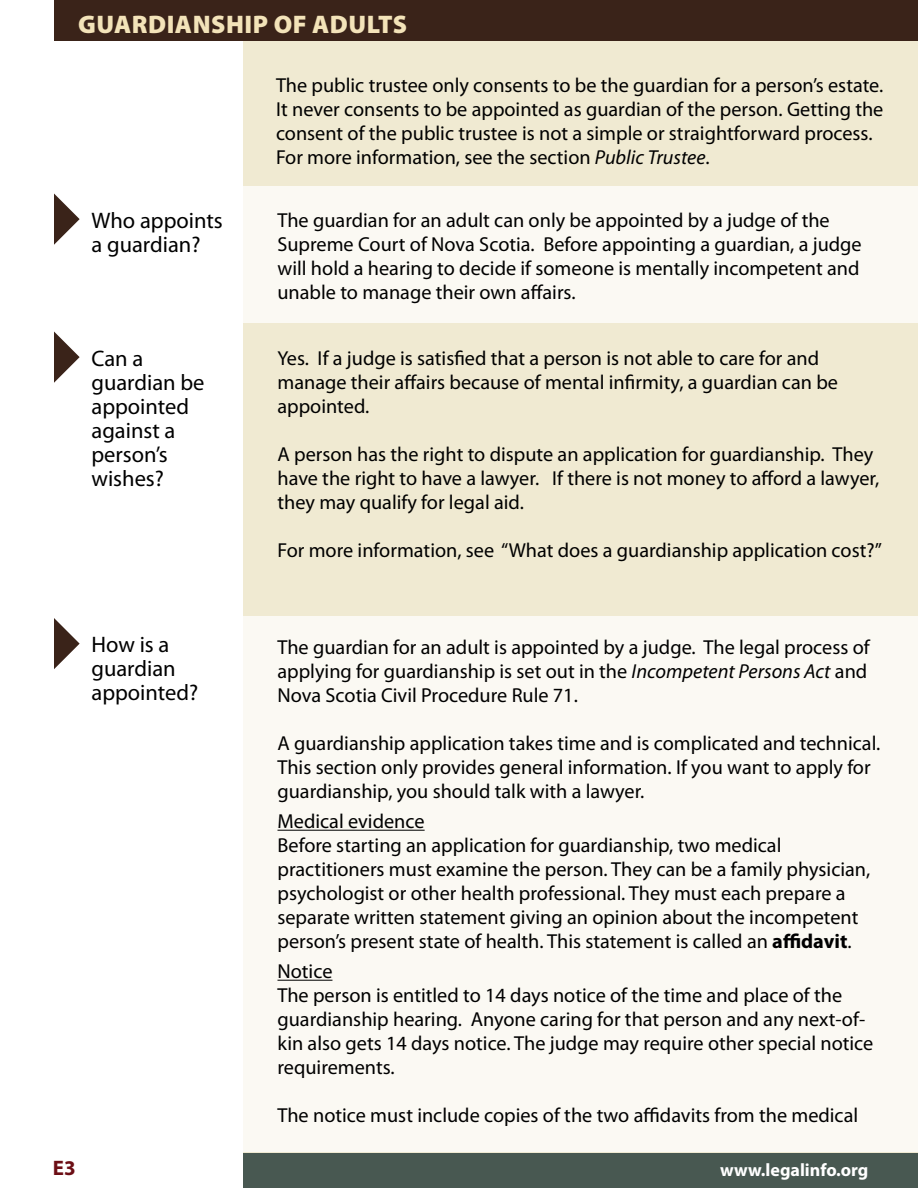
<style>
.page{position:relative;width:918px;height:1188px;background:#fff}
.page>*{position:absolute;margin:0;border:0;box-sizing:border-box;transform-origin:0 0}
.t1{font:900 25.5px "Myriad Pro";letter-spacing:.02em;color:#f3e3b9}
.t2{font:22.5px/24px "Myriad Pro";color:#000}
.t3{font:700 21px "Myriad Pro";color:#6c0e15}
.t4{font:20.25px/24px "Myriad Pro";color:#000}
.t5{font:700 18px "Myriad Pro";color:#fff}
.s1{font-style:italic}
.s2{font-weight:700}
</style>
<div class="page">
<div style="left:243px;top:0;width:675px;height:1188px;background:#f0ead2"></div>
<div style="left:54px;top:0;width:864px;height:40px;background:#3a2319"></div>
<div style="left:243px;top:1154px;width:675px;height:34px;background:#485851"></div>
<svg style="left:54px;top:193px;width:26px;height:52px"></svg>
<div style="left:228px;top:186px;width:690px;height:136px;background:#fbf9f3"></div>
<div style="left:208px;top:616px;width:710px;height:536px;background:#fbf9f3"></div>
<svg style="left:54px;top:331px;width:26px;height:52px"></svg>
<svg style="left:54px;top:618px;width:26px;height:51px"></svg>
<hr style="left:278px;top:830px;width:147px;height:1px;background:#000">
<hr style="left:278px;top:980px;width:54px;height:1px;background:#000">
<p class="t1" style="left:78px;top:7px;width:330px">GUARDIANSHIP OF ADULTS</p>
<p class="t2" style="left:92px;top:208px;width:133px">Who appoints a guardian?</p>
<p class="t4" style="left:276px;top:73px;width:609px">The public trustee only consents to be the guardian for a person’s estate.<br>It never consents to be appointed as guardian of the person. Getting the consent of the public trustee is not a simple or straightforward process.<br>For more information, see the section <span class="s1">Public Trustee</span>.</p>
<p class="t4" style="left:277px;top:208px;width:586px">The guardian for an adult can only be appointed by a judge of the Supreme Court of Nova Scotia. Before appointing a guardian, a judge will hold a hearing to decide if someone is mentally incompetent and unable to manage their own affairs.</p>
<p class="t2" style="left:92px;top:346px;width:115px">Can a guardian be appointed against a person’s wishes?</p>
<p class="t4" style="left:278px;top:346px;width:562px">Yes. If a judge is satisfied that a person is not able to care for and manage their affairs because of mental infirmity, a guardian can be appointed.</p>
<p class="t4" style="left:278px;top:442px;width:603px">A person has the right to dispute an application for guardianship. They have the right to have a lawyer. If there is not money to afford a lawyer, they may qualify for legal aid.</p>
<p class="t4" style="left:278px;top:538px;width:606px">For more information, see “What does a guardianship application cost?”</p>
<p class="t3" style="left:53px;top:1154px;width:25px">e3</p>
<p class="t2" style="left:92px;top:632px;width:108px">How is a guardian appointed?</p>
<p class="t4" style="left:278px;top:635px;width:594px;text-align:justify">The guardian for an adult is appointed by a judge. The legal process of applying for guardianship is set out in the <span class="s1">Incompetent Persons Act</span> and Nova Scotia Civil Procedure Rule 71.</p>
<p class="t4" style="left:278px;top:731px;width:604px">A guardianship application takes time and is complicated and technical.<br>This section only provides general information. If you want to apply for guardianship, you should talk with a lawyer.</p>
<p class="t4" style="left:278px;top:809px;width:594px">Medical evidence<br>Before starting an application for guardianship, two medical practitioners must examine the person. They can be a family physician, psychologist or other health professional. They must each prepare a separate written statement giving an opinion about the incompetent person’s present state of health. This statement is called an <span class="s2">affidavit</span>.</p>
<p class="t4" style="left:278px;top:959px;width:597px">Notice<br>The person is entitled to 14 days notice of the time and place of the guardianship hearing. Anyone caring for that person and any next-of&shy;kin also gets 14 days notice. The judge may require other special notice requirements.</p>
<p class="t4" style="left:278px;top:1103px;width:582px">The notice must include copies of the two affidavits from the medical</p>
<p class="t5" style="left:720px;top:1158px;width:150px">www.legalinfo.org</p>
</div>
